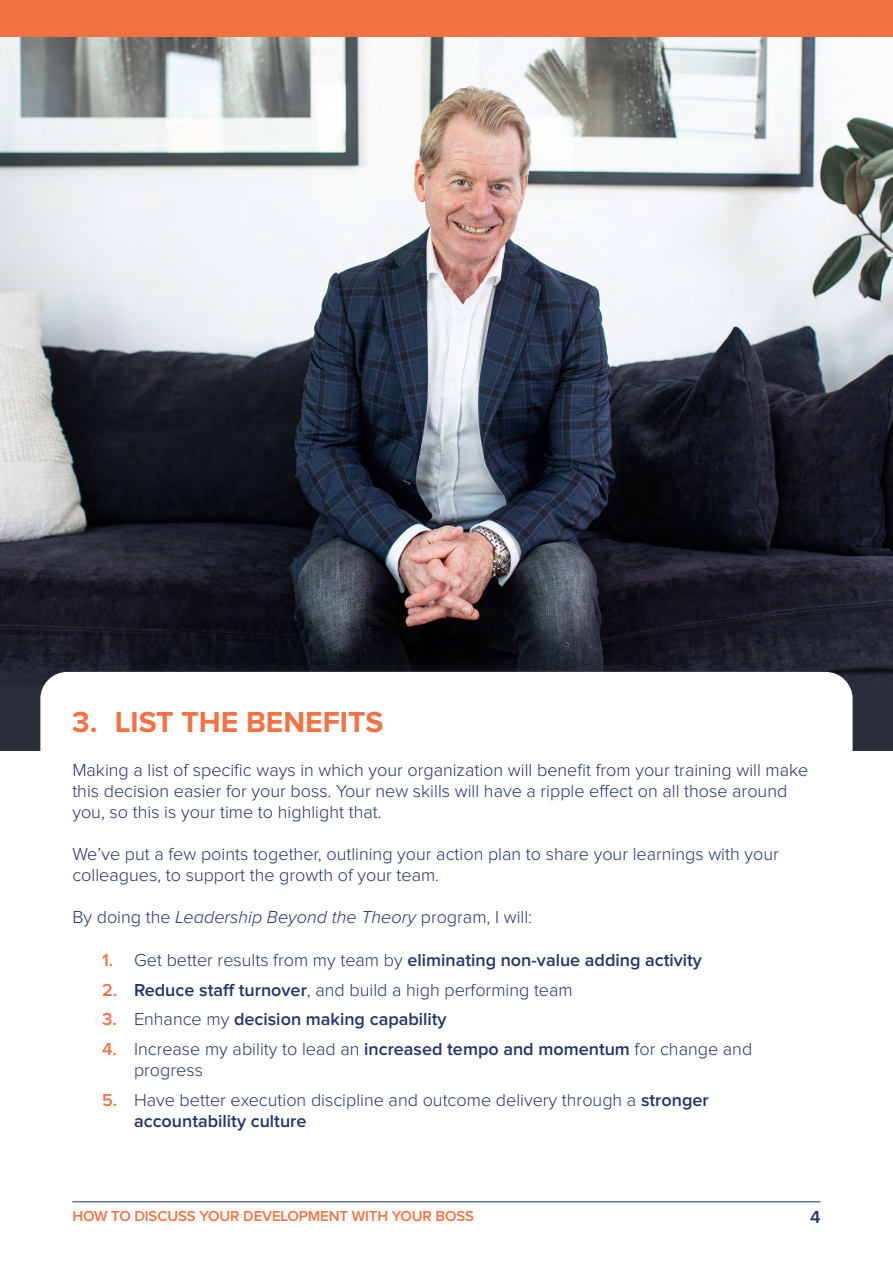
<style>
.page{position:relative;width:893px;height:1263px;background:#fff}
.page>*{position:absolute;margin:0;border:0;box-sizing:border-box;transform-origin:0 0}
.t1{font:700 30px "Proxima Nova";color:#f37243}
.t2{font:300 18px/21px "Proxima Nova";color:#22336b}
.t3{font:600 18px "Proxima Nova";color:#22336b}
.t4{font:italic 300 18px "Proxima Nova";color:#22336b}
.t5{font:600 18px "Proxima Nova";color:#f37243}
.t6{font:600 15px "Proxima Nova";letter-spacing:-.01em;color:#f37243}
.s1{font-style:normal}
.s2{font-weight:300}
.s3{font-weight:600}
</style>
<div class="page">
<img style="left:0;top:36px;width:893px;height:653px">
<hr style="left:72px;top:1201px;width:749px;height:1px;background:#22336b">
<div style="left:40px;top:672px;width:813px;height:259px;background:#fff;border-radius:27px"></div>
<div style="left:0;top:0;width:893px;height:36px;background:#f37243"></div>
<p class="t1" style="left:72px;top:705px;width:313px">3. LIST THE BENEFITS</p>
<p class="t2" style="left:72px;top:760px;width:738px">Making a list of specific ways in which your organization will benefit from your training will make this decision easier for your boss. Your new skills will have a ripple effect on all those around you, so this is your time to highlight that.</p>
<p class="t2" style="left:72px;top:844px;width:708px">We’ve put a few points together, outlining your action plan to share your learnings with your colleagues, to support the growth of your team.</p>
<p class="t4" style="left:72px;top:908px;width:461px"><span class="s1">By doing the</span> Leadership Beyond the Theory <span class="s1">program, I will:</span></p>
<p class="t3" style="left:134px;top:952px;width:569px"><span class="s2">Get better results from my team by</span> eliminating non-value adding activity</p>
<p class="t2" style="left:134px;top:980px;width:440px"><span class="s3">Reduce staff turnover</span>, and build a high performing team</p>
<p class="t3" style="left:134px;top:1011px;width:314px"><span class="s2">Enhance my</span> decision making capability</p>
<p class="t2" style="left:134px;top:1039px;width:620px">Increase my ability to lead an <span class="s3">increased tempo and momentum</span> for change and progress</p>
<p class="t2" style="left:134px;top:1090px;width:576px">Have better execution discipline and outcome delivery through a <span class="s3">stronger accountability culture</span></p>
<p class="t5" style="left:102px;top:952px;width:13px">1.</p>
<p class="t5" style="left:102px;top:982px;width:17px">2.</p>
<p class="t5" style="left:102px;top:1011px;width:16px">3.</p>
<p class="t5" style="left:102px;top:1041px;width:16px">4.</p>
<p class="t5" style="left:102px;top:1091px;width:17px">5.</p>
<p class="t6" style="left:72px;top:1209px;width:403px">HOW TO DISCUSS YOUR DEVELOPMENT WITH YOUR BOSS</p>
<p class="t3" style="left:810px;top:1209px;width:12px">4</p>
</div>
